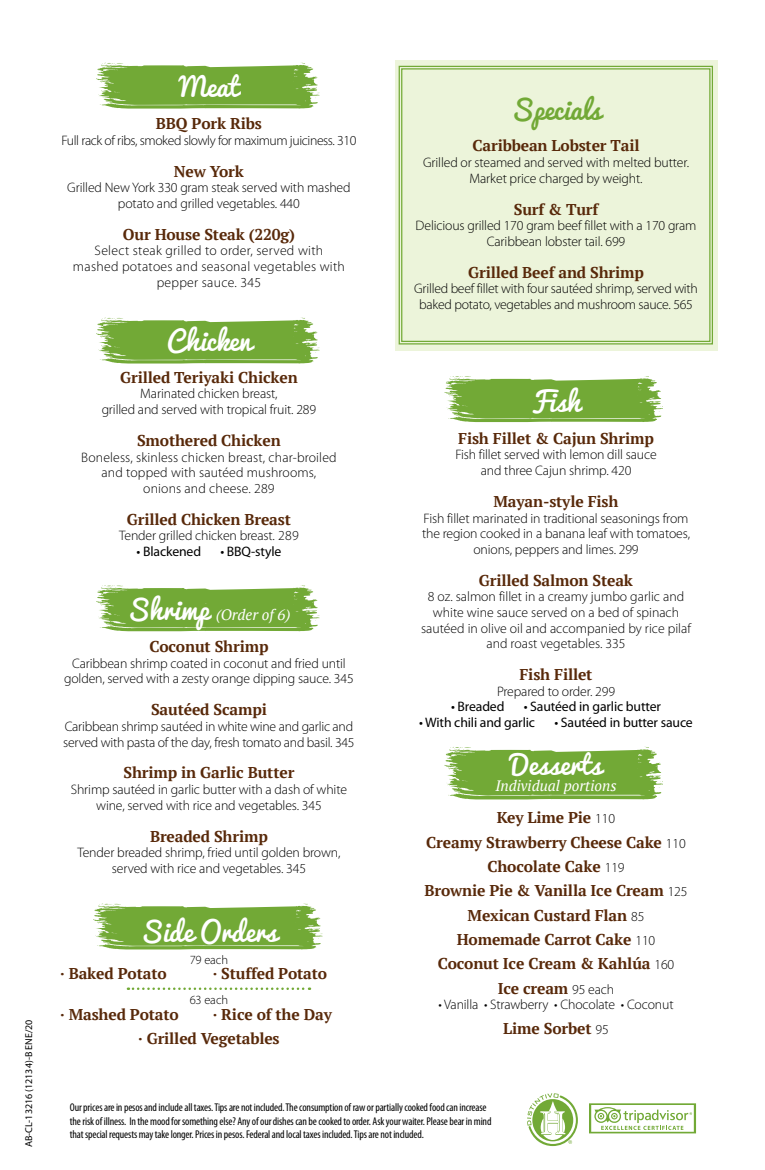
<style>
.page{position:relative;width:765px;height:1170px;background:#fff}
.page>*{position:absolute;margin:0;border:0;box-sizing:border-box;transform-origin:0 0}
.t1{font:26.25px "Pacifico";color:#fff}
.t2{font:26.25px "Pacifico";color:#72a936}
.t3{font:700 15.62px/24.4px "PT Serif";letter-spacing:-.01em;color:#58290a;text-align:center}
.t4{font:italic 15px "PT Serif";color:#fff}
.t5{font:300 13.75px/15.6px "Myriad Pro";letter-spacing:-.01em;color:#000;text-align:center}
.t6{font:300 13.75px/15.6px "Myriad Pro";letter-spacing:.01em;color:#000;text-align:center}
.t7{font:300 13.75px/15.6px "Myriad Pro";letter-spacing:.02em;color:#000;text-align:center}
.t8{font:13.75px "Myriad Pro";letter-spacing:-.01em;color:#000}
.t9{font:300 13.75px "Myriad Pro";letter-spacing:-.03em;color:#000}
.t10{font:300 12.5px "Myriad Pro";letter-spacing:-.01em;color:#000}
.t11{font:condensed 11.25px/13.5px "Myriad Pro";letter-spacing:-.015em;color:#000}
.t12{font:10px "Myriad Pro";color:#000}
.s1{font-family:"Pacifico";font-style:normal;font-size:26.25px}
.s2{font-family:"Myriad Pro";font-weight:300;font-size:13.75px;color:#000}
</style>
<div class="page">
<svg style="left:527px;top:1093px;width:51px;height:53px"></svg>
<svg style="left:589px;top:1103px;width:107px;height:30px"></svg>
<svg style="left:444px;top:376px;width:219px;height:46px;background:#89b756"></svg>
<svg style="left:444px;top:747px;width:219px;height:53px;background:#89b757"></svg>
<svg style="left:96px;top:63px;width:224px;height:46px;background:#89b756"></svg>
<svg style="left:96px;top:317px;width:224px;height:47px;background:#8bb85a"></svg>
<svg style="left:96px;top:585px;width:224px;height:46px;background:#89b757"></svg>
<div style="left:395px;top:60px;width:322px;height:291px;background:#ecf4da"></div>
<svg style="left:398px;top:65px;width:315px;height:280px"></svg>
<div style="left:401px;top:68px;width:310px;height:274px;border:1px solid #72a936"></div>
<svg style="left:93px;top:903px;width:229px;height:47px;background:#8bb859"></svg>
<svg style="left:128px;top:988px;width:182px;height:2px"></svg>
<p class="t12" style="left:23px;top:1147px;width:129px;rotate:-90deg">AB-CL-13216 (12134)-B ENE/20</p>
<h1 class="t1" style="left:179px;top:64px;width:61px">Meat</h1>
<p class="t3" style="left:156px;top:111px;width:108px">BBQ Pork Ribs</p>
<p class="t9" style="left:62px;top:133px;width:296px">Full rack of ribs, smoked slowly for maximum juiciness. 310</p>
<p class="t3" style="left:174px;top:159px;width:72px">New York</p>
<p class="t5" style="left:67px;top:180px;width:285px">Grilled New York 330 gram steak served with mashed potato and grilled vegetables. 440</p>
<p class="t3" style="left:123px;top:222px;width:174px">Our House Steak (220g)</p>
<p class="t7" style="left:73px;top:243px;width:273px">Select steak grilled to order, served with mashed potatoes and seasonal vegetables with pepper sauce. 345</p>
<h1 class="t1" style="left:167px;top:318px;width:86px">Chicken</h1>
<p class="t3" style="left:120px;top:365px;width:179px">Grilled Teriyaki Chicken</p>
<p class="t5" style="left:102px;top:386px;width:216px">Marinated chicken breast,<br>grilled and served with tropical fruit. 289</p>
<p class="t3" style="left:137px;top:428px;width:145px">Smothered Chicken</p>
<p class="t6" style="left:81px;top:449px;width:257px">Boneless, skinless chicken breast, char-broiled and topped with sautéed mushrooms, onions and cheese. 289</p>
<p class="t3" style="left:127px;top:507px;width:166px">Grilled Chicken Breast</p>
<p class="t5" style="left:119px;top:528px;width:181px">Tender grilled chicken breast. 289</p>
<p class="t8" style="left:137px;top:544px;width:66px">• Blackened</p>
<p class="t8" style="left:220px;top:544px;width:62px">• BBQ-style</p>
<p class="t4" style="left:127px;top:605px;width:165px"><span class="s1">Shrimp</span> (Order of 6)</p>
<p class="t3" style="left:149px;top:634px;width:121px">Coconut Shrimp</p>
<p class="t5" style="left:64px;top:656px;width:291px">Caribbean shrimp coated in coconut and fried until golden, served with a zesty orange dipping sauce. 345</p>
<p class="t3" style="left:151px;top:697px;width:117px">Sautéed Scampi</p>
<p class="t5" style="left:63px;top:719px;width:293px;text-align:left">Caribbean shrimp sautéed in white wine and garlic and served with pasta of the day, fresh tomato and basil. 345</p>
<p class="t3" style="left:123px;top:760px;width:172px">Shrimp in Garlic Butter</p>
<p class="t5" style="left:71px;top:782px;width:278px">Shrimp sautéed in garlic butter with a dash of white wine, served with rice and vegetables. 345</p>
<p class="t3" style="left:150px;top:824px;width:119px">Breaded Shrimp</p>
<p class="t5" style="left:77px;top:845px;width:265px">Tender breaded shrimp, fried until golden brown, served with rice and vegetables. 345</p>
<h1 class="t1" style="left:141px;top:909px;width:138px">Side Orders</h1>
<p class="t10" style="left:190px;top:953px;width:40px">79 each</p>
<p class="t3" style="left:60px;top:961px;width:108px">· Baked Potato</p>
<p class="t3" style="left:213px;top:961px;width:116px">· Stuffed Potato</p>
<p class="t10" style="left:190px;top:993px;width:40px">63 each</p>
<p class="t3" style="left:60px;top:1002px;width:120px">· Mashed Potato</p>
<p class="t3" style="left:138px;top:1002px;width:195px;text-align:left;text-indent:74px">· Rice of the Day · Grilled Vegetables</p>
<h1 class="t2" style="left:511px;top:86px;width:91px">Specials</h1>
<p class="t3" style="left:473px;top:133px;width:168px">Caribbean Lobster Tail</p>
<p class="t5" style="left:423px;top:155px;width:268px">Grilled or steamed and served with melted butter.<br>Market price charged by weight.</p>
<p class="t3" style="left:514px;top:197px;width:86px">Surf &amp; Turf</p>
<p class="t5" style="left:416px;top:218px;width:282px">Delicious grilled 170 gram beef fillet with a 170 gram<br>Caribbean lobster tail. 699</p>
<p class="t3" style="left:468px;top:260px;width:177px">Grilled Beef and Shrimp</p>
<p class="t5" style="left:414px;top:281px;width:285px">Grilled beef fillet with four sautéed shrimp, served with baked potato, vegetables and mushroom sauce. 565</p>
<h1 class="t1" style="left:531px;top:379px;width:51px">Fish</h1>
<p class="t3" style="left:458px;top:426px;width:197px">Fish Fillet &amp; Cajun Shrimp</p>
<p class="t5" style="left:455px;top:447px;width:203px">Fish fillet served with lemon dill sauce and three Cajun shrimp. 420</p>
<p class="t3" style="left:494px;top:489px;width:126px">Mayan-style Fish</p>
<p class="t5" style="left:422px;top:510px;width:270px">Fish fillet marinated in traditional seasonings from the region cooked in a banana leaf with tomatoes, onions, peppers and limes. 299</p>
<p class="t3" style="left:479px;top:568px;width:156px">Grilled Salmon Steak</p>
<p class="t5" style="left:421px;top:589px;width:272px">8 oz. salmon fillet in a creamy jumbo garlic and white wine sauce served on a bed of spinach sautéed in olive oil and accompanied by rice pilaf and roast vegetables. 335</p>
<p class="t3" style="left:520px;top:662px;width:75px">Fish Fillet</p>
<p class="t5" style="left:497px;top:684px;width:120px">Prepared to order. 299</p>
<p class="t8" style="left:451px;top:699px;width:55px">• Breaded</p>
<p class="t8" style="left:524px;top:699px;width:139px">• Sautéed in garlic butter</p>
<p class="t8" style="left:419px;top:715px;width:117px">• With chili and garlic</p>
<p class="t8" style="left:554px;top:715px;width:140px">• Sautéed in butter sauce</p>
<h1 class="t1" style="left:510px;top:742px;width:93px">Desserts</h1>
<p class="t4" style="left:495px;top:776px;width:123px">Individual portions</p>
<p class="t3" style="left:424px;top:805px;width:265px">Key Lime Pie <span class="s2">110<br></span>Creamy Strawberry Cheese Cake <span class="s2">110<br></span>Chocolate Cake <span class="s2">119<br></span>Brownie Pie &amp; Vanilla Ice Cream <span class="s2">125<br></span>Mexican Custard Flan <span class="s2">85<br></span>Homemade Carrot Cake <span class="s2">110<br></span>Coconut Ice Cream &amp; Kahlúa <span class="s2">160<br></span>Ice cream <span class="s2">95 each</span></p>
<p class="t5" style="left:438px;top:997px;width:237px">• Vanilla • Strawberry • Chocolate • Coconut</p>
<p class="t3" style="left:503px;top:1016px;width:107px">Lime Sorbet <span class="s2">95</span></p>
<p class="t11" style="left:70px;top:1101px;width:423px">Our prices are in pesos and include all taxes. Tips are not included. The consumption of raw or partially cooked food can increase the risk of illness. In the mood for something else? Any of our dishes can be cooked to order. Ask your waiter. Please bear in mind that special requests may take longer. Prices in pesos. Federal and local taxes included. Tips are not included.</p>
</div>
